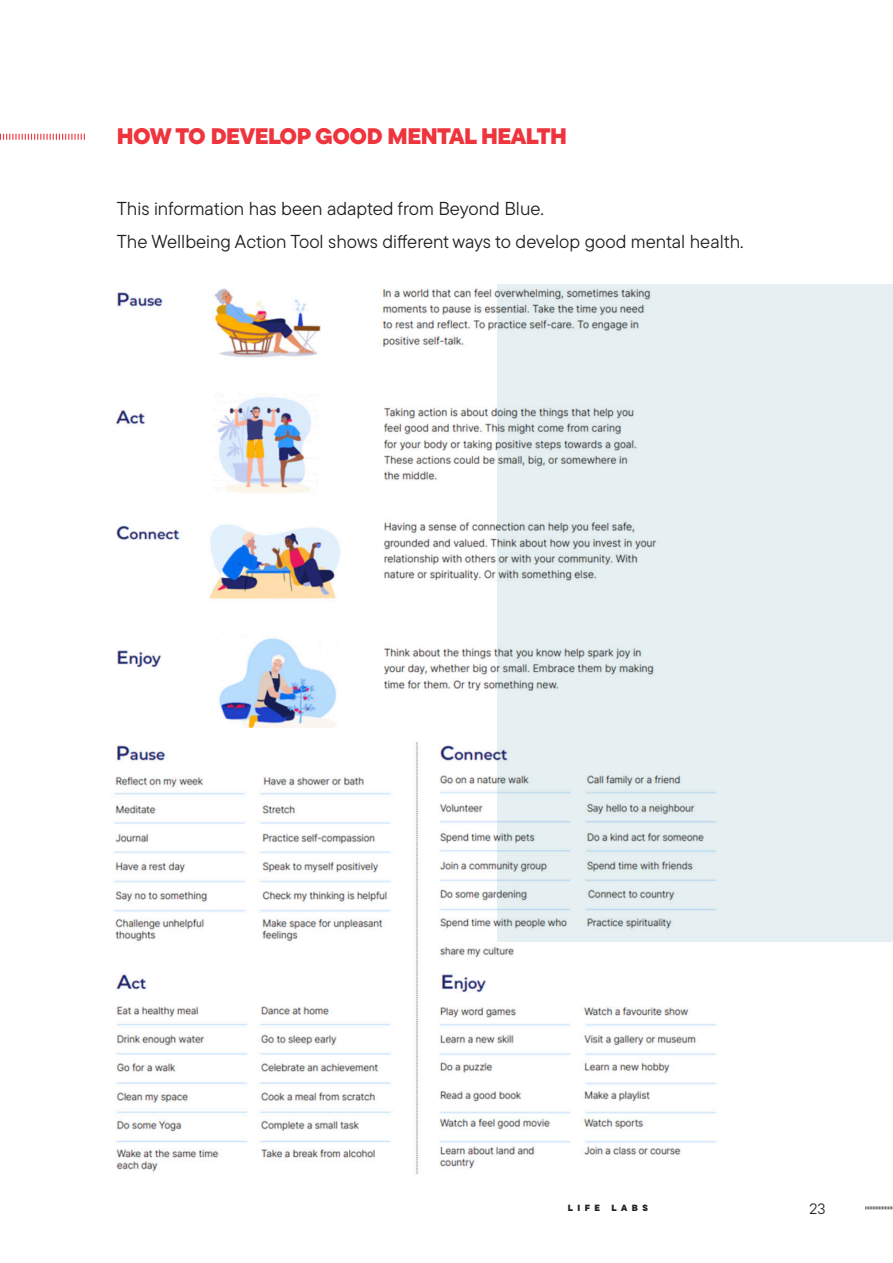
<style>
.page{position:relative;width:893px;height:1263px;background:#fff}
.page>*{position:absolute;margin:0;border:0;box-sizing:border-box;transform-origin:0 0}
.RED_HEADINGS{font:900 22.5px "TT Commons Pro";letter-spacing:-.025em;color:#ee343d}
.Sub_Body_Text{font:18.75px "TT Commons Pro";color:#231f20}
.t1{font:15px "TT Commons Pro";color:#231f20}
.t2{font:900 9px "TT Commons Pro";letter-spacing:.5em;color:#231f20}
</style>
<div class="page">
<svg style="left:865px;top:1206px;width:28px;height:3px"></svg>
<div style="left:497px;top:285px;width:396px;height:657px;background:#e6f0f2"></div>
<svg style="left:0;top:134px;width:85px;height:6px"></svg>
<img style="left:115px;top:284px;width:567px;height:443px">
<img style="left:114px;top:727px;width:603px;height:447px">
<p class="RED_HEADINGS" style="left:117px;top:119px;width:452px">HOW TO DEVELOP GOOD MENTAL HEALTH</p>
<p class="Sub_Body_Text" style="left:117px;top:195px;width:428px">This information has been adapted from Beyond Blue.</p>
<p class="Sub_Body_Text" style="left:117px;top:228px;width:628px">The Wellbeing Action Tool shows different ways to develop good mental health.</p>
<p class="t2" style="left:568px;top:1200px;width:34px">LIFE</p>
<p class="t2" style="left:611px;top:1200px;width:38px">LABS</p>
<p class="t1" style="left:809px;top:1198px;width:17px">23</p>
</div>
